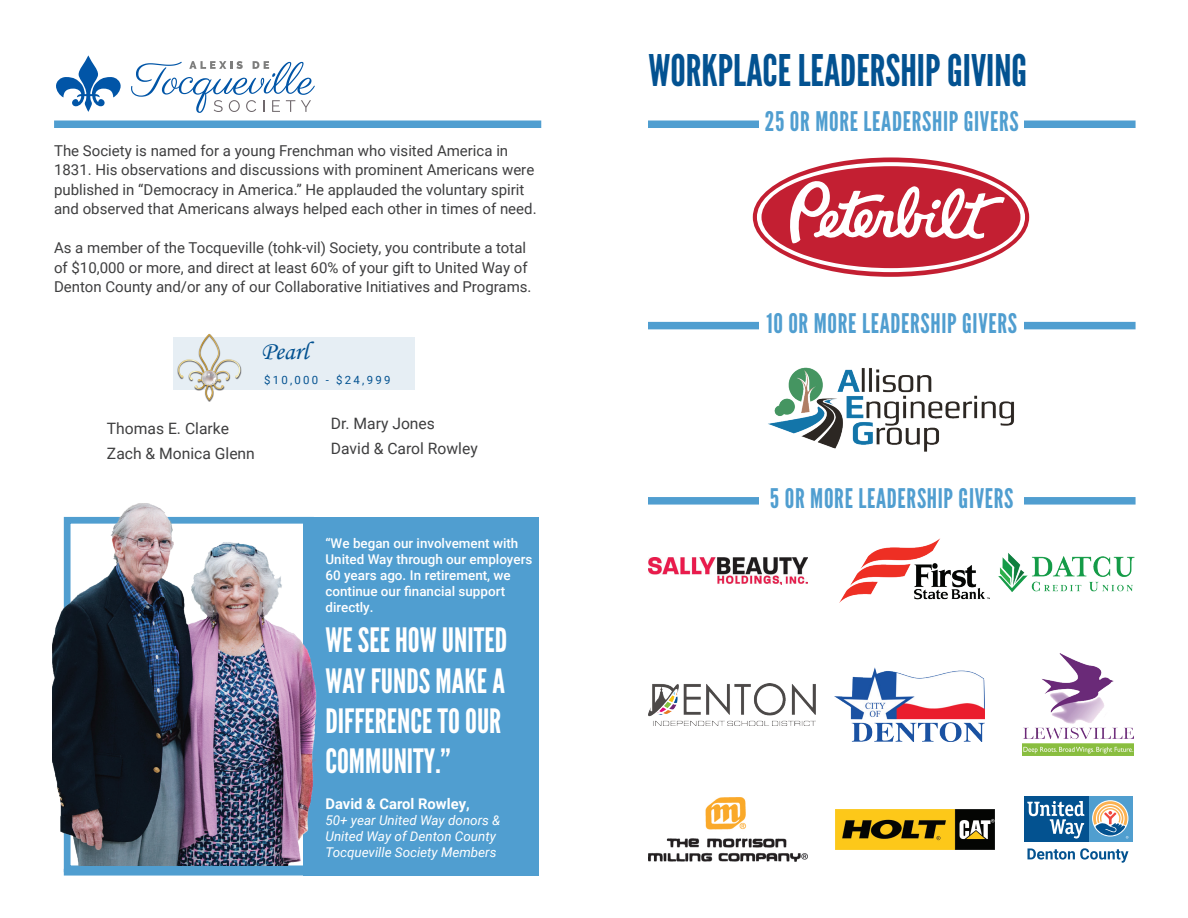
<style>
.page{position:relative;width:1188px;height:918px;background:#fff}
.page>*{position:absolute;margin:0;border:0;box-sizing:border-box;transform-origin:0 0}
.t1{font:43.5px "League Gothic";color:#035291}
.t2{font:33.6px/40.2px "League Gothic";color:#fff}
.t3{font:27px "League Gothic";letter-spacing:.025em;color:#509ed0}
.t4{font:25.65px "Monotype Corsiva";color:#035291}
.t5{font:15.6px/25.2px "Roboto";color:#3e3e3f}
.t6{font:15px/19.5px "Roboto";color:#3e3e3f}
.t7{font:700 14.7px "Roboto";color:#fff}
.t8{font:500 13.35px/16px "Roboto";color:#fff}
.t9{font:italic 13.35px/16px "Roboto";color:#fff}
.t10{font:11.4px "Roboto";letter-spacing:.2em;color:#035291}
</style>
<div class="page">
<svg style="left:56px;top:55px;width:65px;height:57px"></svg>
<svg style="left:131px;top:61px;width:184px;height:52px"></svg>
<div style="left:303px;top:517px;width:236px;height:359px;background:#509ed0"></div>
<svg style="left:63px;top:866px;width:240px;height:10px;background:#58a2d2"></svg>
<div style="left:648px;top:121px;width:488px;height:7px;background:#509ed0"></div>
<div style="left:760px;top:108px;width:264px;height:31px;background:#fff"></div>
<img style="left:834px;top:668px;width:150px;height:73px">
<img style="left:1022px;top:653px;width:111px;height:103px">
<img style="left:998px;top:553px;width:137px;height:39px">
<img style="left:648px;top:684px;width:168px;height:42px">
<img style="left:840px;top:539px;width:149px;height:63px">
<img style="left:835px;top:810px;width:159px;height:39px">
<img style="left:768px;top:367px;width:246px;height:85px">
<img style="left:648px;top:797px;width:159px;height:64px">
<svg style="left:753px;top:157px;width:276px;height:120px"></svg>
<img style="left:648px;top:557px;width:160px;height:27px">
<div style="left:1088px;top:796px;width:44px;height:45px;background:#509ecf"></div>
<div style="left:1024px;top:796px;width:64px;height:45px;background:#035290"></div>
<svg style="left:1024px;top:801px;width:109px;height:62px"></svg>
<div style="left:54px;top:121px;width:487px;height:7px;background:#509ed0"></div>
<div style="left:648px;top:322px;width:488px;height:7px;background:#509ed0"></div>
<div style="left:760px;top:309px;width:264px;height:31px;background:#fff"></div>
<div style="left:648px;top:497px;width:488px;height:8px;background:#509ed0"></div>
<div style="left:760px;top:484px;width:264px;height:31px;background:#fff"></div>
<img style="left:53px;top:503px;width:264px;height:363px">
<div style="left:173px;top:337px;width:241px;height:53px;background:#e6eef4"></div>
<div style="left:178px;top:325px;width:64px;height:77px;background:#231f20;opacity:.75"></div>
<svg style="left:178px;top:334px;width:62px;height:66px"></svg>
<p class="t6" style="left:54px;top:140px;width:484px">The Society is named for a young Frenchman who visited America in 1831. His observations and discussions with prominent Americans were published in “Democracy in America.” He applauded the voluntary spirit and observed that Americans always helped each other in times of need.</p>
<p class="t6" style="left:54px;top:238px;width:479px">As a member of the Tocqueville (tohk-vil) Society, you contribute a total of $10,000 or more, and direct at least 60% of your gift to United Way of<br>Denton County and/or any of our Collaborative Initiatives and Programs.</p>
<h3 class="t4" style="left:261px;top:336px;width:49px">Pearl</h3>
<p class="t10" style="left:264px;top:372px;width:128px">$10,000 - $24,999</p>
<p class="t5" style="left:107px;top:415px;width:149px">Thomas E. Clarke<br>Zach &amp; Monica Glenn</p>
<p class="t5" style="left:331px;top:410px;width:148px">Dr. Mary Jones<br>David &amp; Carol Rowley</p>
<p class="t8" style="left:325px;top:534px;width:208px">“We began our involvement with<br>United Way through our employers<br>60 years ago. In retirement, we continue our financial support directly.</p>
<h2 class="t2" style="left:325px;top:620px;width:183px">WE SEE HOW UNITED<br>WAY FUNDS MAKE A<br>DIFFERENCE TO OUR<br>COMMUNITY.”</h2>
<p class="t7" style="left:325px;top:793px;width:146px">David &amp; Carol Rowley,</p>
<p class="t9" style="left:325px;top:811px;width:176px">50+ year United Way donors &amp;<br>United Way of Denton County<br>Tocqueville Society Members</p>
<h1 class="t1" style="left:648px;top:45px;width:380px">WORKPLACE LEADERSHIP GIVING</h1>
<h3 class="t3" style="left:765px;top:106px;width:255px">25 OR MORE LEADERSHIP GIVERS</h3>
<h3 class="t3" style="left:766px;top:307px;width:252px">10 OR MORE LEADERSHIP GIVERS</h3>
<h3 class="t3" style="left:770px;top:482px;width:245px">5 OR MORE LEADERSHIP GIVERS</h3>
</div>
